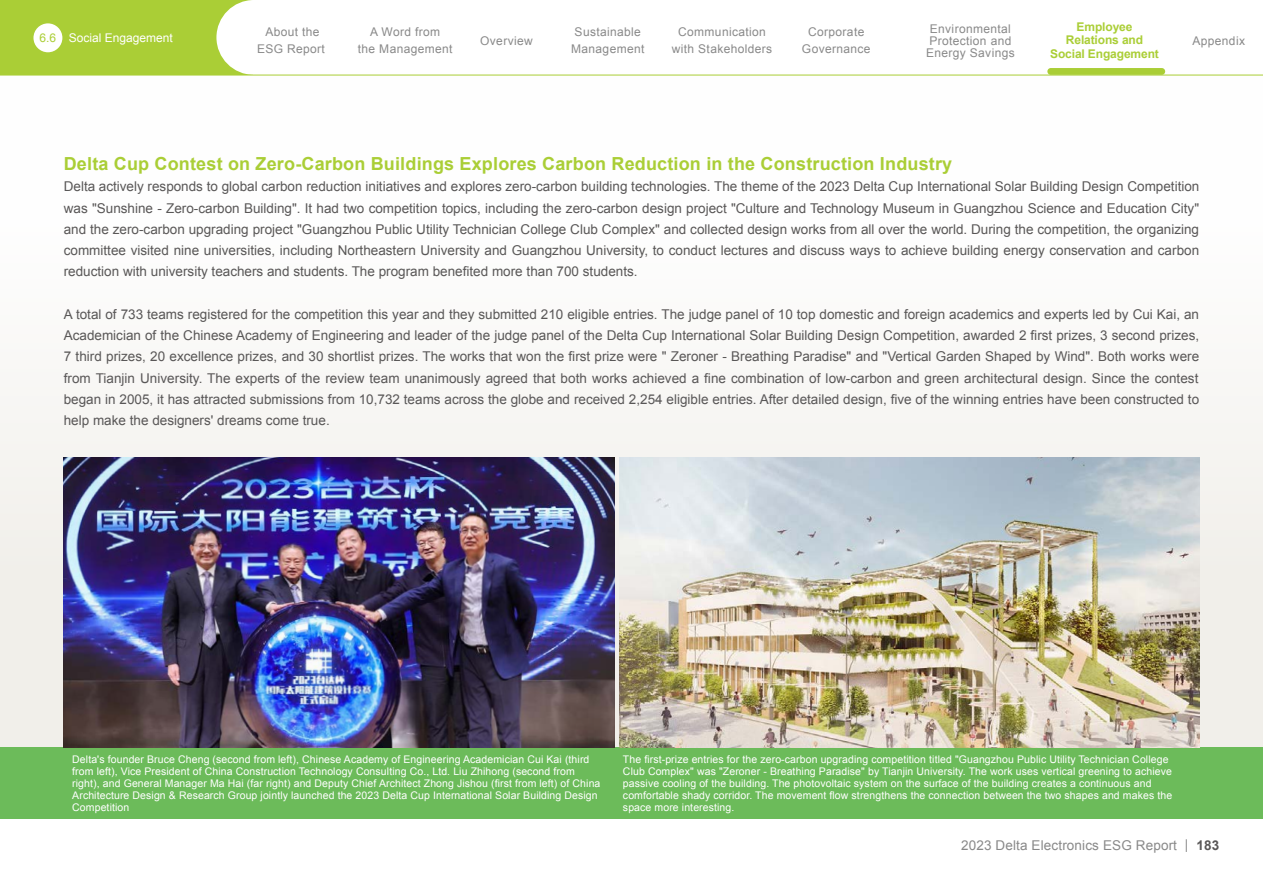
<style>
.page{position:relative;width:1263px;height:893px;background:#fff}
.page>*{position:absolute;margin:0;border:0;box-sizing:border-box;transform-origin:0 0}
.t1{font:700 18px "Arial";letter-spacing:.01em;color:#aace36}
.t2{font:13.5px/21.3px "Arial";color:#595757;text-align:justify}
.t3{font:13.5px "Arial";letter-spacing:.01em;color:#898989}
.t4{font:12px/16.5px "Arial";letter-spacing:.03em;color:#898989;text-align:center}
.t5{font:700 12px/13.5px "Arial";letter-spacing:-.01em;color:#aace36;text-align:center}
.t6{font:12px "Arial";color:#fff}
.t7{font:12px "Arial";color:#aace36}
.t8{font:10.5px/12px "Arial";letter-spacing:.01em;color:#fff}
.s1{font-weight:700;color:#595757}
</style>
<div class="page">
<div style="left:0;top:75px;width:1263px;height:743px;background:#fcfbfa"></div>
<div style="left:0;top:747px;width:1263px;height:72px;background:#6cbb5a"></div>
<img style="left:64px;top:457px;width:550px;height:291px">
<img style="left:619px;top:457px;width:580px;height:291px">
<div style="left:0;top:0;width:253px;height:75px;background:#aace36"></div>
<div style="left:216px;top:0;width:75px;height:75px;background:#fff;border-radius:50%"></div>
<hr style="left:0;top:75px;width:1263px;height:1px;background:#aace36">
<div style="left:1047px;top:68px;width:118px;height:7px;background:#aace36;border-radius:3px"></div>
<div style="left:33px;top:23px;width:29px;height:29px;background:#fff;border-radius:50%"></div>
<p class="t4" style="left:257px;top:24px;width:69px">About the<br>ESG Report</p>
<p class="t4" style="left:358px;top:24px;width:96px">A Word from<br>the Management</p>
<p class="t4" style="left:480px;top:32px;width:54px">Overview</p>
<p class="t4" style="left:571px;top:24px;width:75px;text-align:left">Sustainable<br>Management</p>
<p class="t4" style="left:672px;top:24px;width:102px">Communication with Stakeholders</p>
<p class="t4" style="left:802px;top:24px;width:70px">Corporate<br>Governance</p>
<p class="t4" style="left:926px;top:22px;width:90px;line-height:12px">Environmental<br>Protection and<br>Energy Savings</p>
<p class="t5" style="left:1050px;top:20px;width:110px">Employee<br>Relations and<br>Social Engagement</p>
<p class="t6" style="left:69px;top:30px;width:106px">Social Engagement</p>
<p class="t7" style="left:40px;top:30px;width:18px">6.6</p>
<p class="t4" style="left:1192px;top:32px;width:54px">Appendix</p>
<h1 class="t1" style="left:64px;top:152px;width:890px">Delta Cup Contest on Zero-Carbon Buildings Explores Carbon Reduction in the Construction Industry</h1>
<p class="t2" style="left:64px;top:176px;width:1137px">Delta actively responds to global carbon reduction initiatives and explores zero-carbon building technologies. The theme of the 2023 Delta Cup International Solar Building Design Competition was "Sunshine - Zero-carbon Building". It had two competition topics, including the zero-carbon design project "Culture and Technology Museum in Guangzhou Science and Education City" and the zero-carbon upgrading project "Guangzhou Public Utility Technician College Club Complex" and collected design works from all over the world. During the competition, the organizing committee visited nine universities, including Northeastern University and Guangzhou University, to conduct lectures and discuss ways to achieve building energy conservation and carbon reduction with university teachers and students. The program benefited more than 700 students.</p>
<p class="t2" style="left:64px;top:304px;width:1137px">A total of 733 teams registered for the competition this year and they submitted 210 eligible entries. The judge panel of 10 top domestic and foreign academics and experts led by Cui Kai, an Academician of the Chinese Academy of Engineering and leader of the judge panel of the Delta Cup International Solar Building Design Competition, awarded 2 first prizes, 3 second prizes, 7 third prizes, 20 excellence prizes, and 30 shortlist prizes. The works that won the first prize were " Zeroner - Breathing Paradise" and "Vertical Garden Shaped by Wind". Both works were from Tianjin University. The experts of the review team unanimously agreed that both works achieved a fine combination of low-carbon and green architectural design. Since the contest began in 2005, it has attracted submissions from 10,732 teams across the globe and received 2,254 eligible entries. After detailed design, five of the winning entries have been constructed to help make the designers' dreams come true.</p>
<p class="t8" style="left:72px;top:754px;width:530px">Delta's founder Bruce Cheng (second from left), Chinese Academy of Engineering Academician Cui Kai (third from left), Vice President of China Construction Technology Consulting Co., Ltd. Liu Zhihong (second from right), and General Manager Ma Hai (far right) and Deputy Chief Architect Zhong Jishou (first from left) of China Architecture Design &amp; Research Group jointly launched the 2023 Delta Cup International Solar Building Design Competition</p>
<p class="t8" style="left:623px;top:754px;width:551px">The first-prize entries for the zero-carbon upgrading competition titled "Guangzhou Public Utility Technician College Club Complex" was "Zeroner - Breathing Paradise" by Tianjin University. The work uses vertical greening to achieve passive cooling of the building. The photovoltaic system on the surface of the building creates a continuous and comfortable shady corridor. The movement flow strengthens the connection between the two shapes and makes the space more interesting.</p>
<p class="t3" style="left:961px;top:836px;width:260px">2023 Delta Electronics ESG Report | <span class="s1">183</span></p>
</div>
